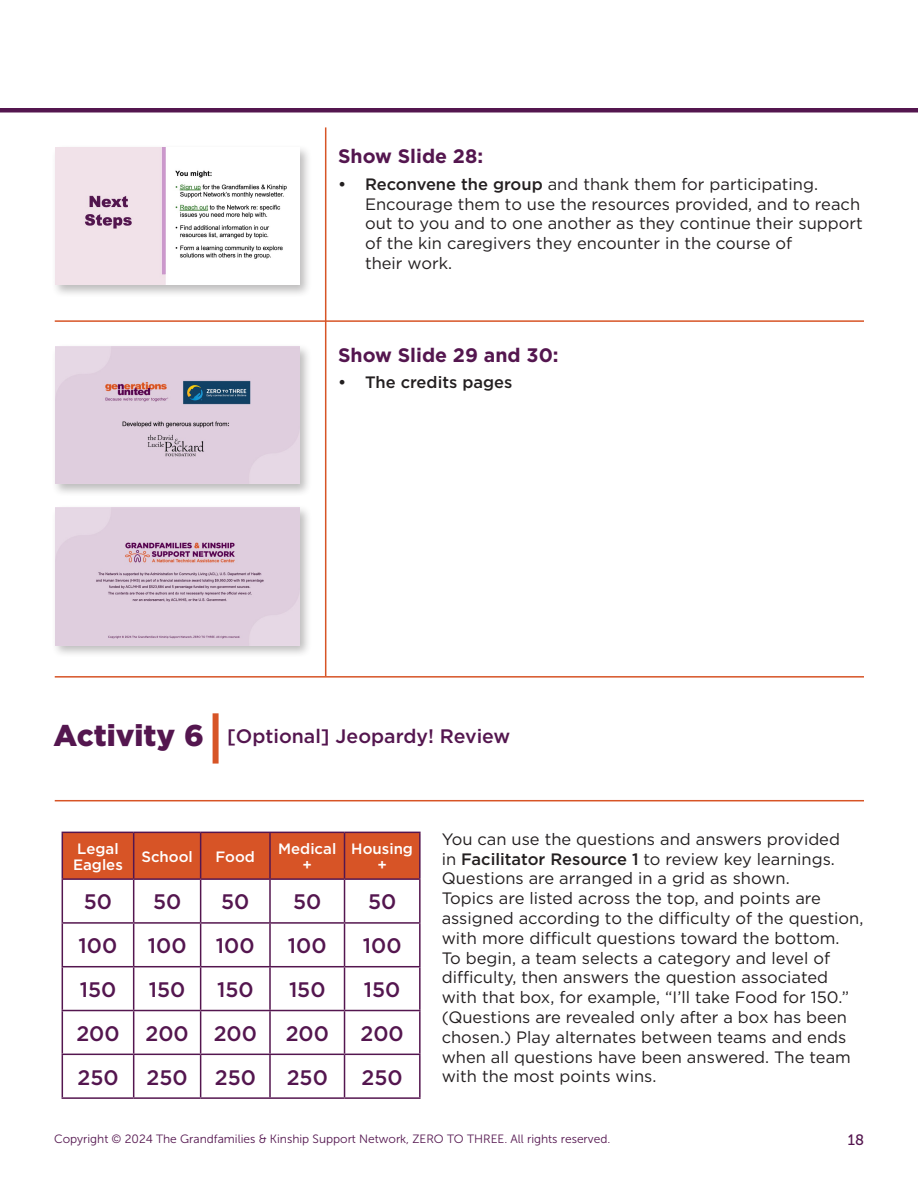
<style>
.page{position:relative;width:918px;height:1188px;background:#fff}
.page>*{position:absolute;margin:0;border:0;box-sizing:border-box;transform-origin:0 0}
.t1{font:500 21px "Gotham";color:#54164f}
.t2{font:500 19.5px "Gotham";color:#54164f}
.t3{font:700 19.5px "Gotham";color:#54164f}
.t4{font:16.5px/19.8px "Gotham";color:#231f20}
.t5{font:500 16.5px "Gotham";color:#231f20}
.t6{font:500 15px/16.2px "Gotham";color:#fff;text-align:center}
.t7{font:15px "Museo Slab 500";color:#54164f}
.t8{font:12px "Museo Sans 300";color:#54164f}
.s1{font-weight:500}
.s2{font-weight:900;font-size:30px}
</style>
<div class="page">
<hr style="left:0;top:108px;width:918px;height:4px;background:#54164f">
<hr style="left:325px;top:127px;width:1px;height:549px;background:#d75426">
<hr style="left:55px;top:320px;width:809px;height:2px;background:#d75426">
<hr style="left:55px;top:800px;width:809px;height:1px;background:#d75426">
<hr style="left:55px;top:676px;width:809px;height:2px;background:#d75426">
<div style="left:213px;top:713px;width:6px;height:51px;background:#d75426"></div>
<div style="left:63px;top:833px;width:356px;height:45px;background:#d75426"></div>
<hr style="left:62px;top:832px;width:72px;height:1px;background:#54164f">
<hr style="left:62px;top:833px;width:1px;height:45px;background:#54164f">
<hr style="left:134px;top:832px;width:67px;height:1px;background:#54164f">
<hr style="left:133px;top:833px;width:1px;height:45px;background:#54164f">
<hr style="left:201px;top:832px;width:69px;height:1px;background:#54164f">
<hr style="left:200px;top:833px;width:1px;height:45px;background:#54164f">
<hr style="left:270px;top:832px;width:75px;height:1px;background:#54164f">
<hr style="left:269px;top:833px;width:2px;height:45px;background:#54164f">
<hr style="left:345px;top:832px;width:76px;height:1px;background:#54164f">
<hr style="left:344px;top:833px;width:1px;height:45px;background:#54164f">
<hr style="left:419px;top:833px;width:2px;height:45px;background:#54164f">
<hr style="left:62px;top:878px;width:72px;height:2px;background:#54164f">
<hr style="left:62px;top:880px;width:1px;height:42px;background:#54164f">
<hr style="left:134px;top:878px;width:67px;height:2px;background:#54164f">
<hr style="left:133px;top:880px;width:1px;height:42px;background:#54164f">
<hr style="left:201px;top:878px;width:69px;height:2px;background:#54164f">
<hr style="left:200px;top:880px;width:1px;height:42px;background:#54164f">
<hr style="left:270px;top:878px;width:75px;height:2px;background:#54164f">
<hr style="left:269px;top:880px;width:2px;height:42px;background:#54164f">
<hr style="left:345px;top:878px;width:76px;height:2px;background:#54164f">
<hr style="left:344px;top:880px;width:1px;height:42px;background:#54164f">
<hr style="left:419px;top:880px;width:2px;height:42px;background:#54164f">
<hr style="left:62px;top:922px;width:72px;height:2px;background:#54164f">
<hr style="left:62px;top:924px;width:1px;height:42px;background:#54164f">
<hr style="left:134px;top:922px;width:67px;height:2px;background:#54164f">
<hr style="left:133px;top:924px;width:1px;height:42px;background:#54164f">
<hr style="left:201px;top:922px;width:69px;height:2px;background:#54164f">
<hr style="left:200px;top:924px;width:1px;height:42px;background:#54164f">
<hr style="left:270px;top:922px;width:75px;height:2px;background:#54164f">
<hr style="left:269px;top:924px;width:2px;height:42px;background:#54164f">
<hr style="left:345px;top:922px;width:76px;height:2px;background:#54164f">
<hr style="left:344px;top:924px;width:1px;height:42px;background:#54164f">
<hr style="left:419px;top:924px;width:2px;height:42px;background:#54164f">
<hr style="left:62px;top:966px;width:72px;height:1px;background:#54164f">
<hr style="left:62px;top:967px;width:1px;height:43px;background:#54164f">
<hr style="left:134px;top:966px;width:67px;height:1px;background:#54164f">
<hr style="left:133px;top:967px;width:1px;height:43px;background:#54164f">
<hr style="left:201px;top:966px;width:69px;height:1px;background:#54164f">
<hr style="left:200px;top:967px;width:1px;height:43px;background:#54164f">
<hr style="left:270px;top:966px;width:75px;height:1px;background:#54164f">
<hr style="left:269px;top:967px;width:2px;height:43px;background:#54164f">
<hr style="left:345px;top:966px;width:76px;height:1px;background:#54164f">
<hr style="left:344px;top:967px;width:1px;height:43px;background:#54164f">
<hr style="left:419px;top:967px;width:2px;height:43px;background:#54164f">
<hr style="left:62px;top:1010px;width:72px;height:1px;background:#54164f">
<hr style="left:62px;top:1011px;width:1px;height:43px;background:#54164f">
<hr style="left:134px;top:1010px;width:67px;height:1px;background:#54164f">
<hr style="left:133px;top:1011px;width:1px;height:43px;background:#54164f">
<hr style="left:201px;top:1010px;width:69px;height:1px;background:#54164f">
<hr style="left:200px;top:1011px;width:1px;height:43px;background:#54164f">
<hr style="left:270px;top:1010px;width:75px;height:1px;background:#54164f">
<hr style="left:269px;top:1011px;width:2px;height:43px;background:#54164f">
<hr style="left:345px;top:1010px;width:76px;height:1px;background:#54164f">
<hr style="left:344px;top:1011px;width:1px;height:43px;background:#54164f">
<hr style="left:419px;top:1011px;width:2px;height:43px;background:#54164f">
<hr style="left:62px;top:1054px;width:72px;height:1px;background:#54164f">
<hr style="left:62px;top:1055px;width:1px;height:42px;background:#54164f">
<hr style="left:134px;top:1054px;width:67px;height:1px;background:#54164f">
<hr style="left:133px;top:1055px;width:1px;height:42px;background:#54164f">
<hr style="left:201px;top:1054px;width:69px;height:1px;background:#54164f">
<hr style="left:200px;top:1055px;width:1px;height:42px;background:#54164f">
<hr style="left:270px;top:1054px;width:75px;height:1px;background:#54164f">
<hr style="left:269px;top:1055px;width:2px;height:42px;background:#54164f">
<hr style="left:345px;top:1054px;width:76px;height:1px;background:#54164f">
<hr style="left:344px;top:1055px;width:1px;height:42px;background:#54164f">
<hr style="left:419px;top:1055px;width:2px;height:42px;background:#54164f">
<hr style="left:62px;top:1097px;width:72px;height:2px;background:#54164f">
<hr style="left:134px;top:1097px;width:67px;height:2px;background:#54164f">
<hr style="left:201px;top:1097px;width:69px;height:2px;background:#54164f">
<hr style="left:270px;top:1097px;width:75px;height:2px;background:#54164f">
<hr style="left:345px;top:1097px;width:76px;height:2px;background:#54164f">
<div style="left:52px;top:144px;width:260px;height:155px;background:#231f20;opacity:.3"></div>
<div style="left:52px;top:343px;width:260px;height:154px;background:#231f20;opacity:.3"></div>
<div style="left:52px;top:504px;width:260px;height:155px;background:#231f20;opacity:.3"></div>
<img style="left:55px;top:148px;width:245px;height:137px">
<img style="left:55px;top:346px;width:245px;height:138px">
<img style="left:55px;top:508px;width:245px;height:137px">
<h4 class="t3" style="left:338px;top:143px;width:147px">Show Slide 28:</h4>
<p class="t4" style="left:365px;top:174px;width:499px;text-indent:-27px"><span class="s1">• Reconvene the group</span> and thank them for participating.<br>Encourage them to use the resources provided, and to reach out to you and to one another as they continue their support of the kin caregivers they encounter in the course of<br>their work.</p>
<h4 class="t3" style="left:338px;top:342px;width:222px">Show Slide 29 and 30:</h4>
<p class="t5" style="left:338px;top:372px;width:176px">• The credits pages</p>
<h3 class="t2" style="left:54px;top:724px;width:458px"><span class="s2">Activity 6</span> [Optional] Jeopardy! Review</h3>
<p class="t6" style="left:73px;top:840px;width:51px;text-align:left">Legal<br>Eagles</p>
<p class="t6" style="left:141px;top:848px;width:53px">School</p>
<p class="t6" style="left:216px;top:848px;width:41px">Food</p>
<p class="t6" style="left:278px;top:840px;width:60px">Medical +</p>
<p class="t6" style="left:351px;top:840px;width:63px">Housing +</p>
<p class="t1" style="left:84px;top:888px;width:30px">50</p>
<p class="t1" style="left:153px;top:888px;width:30px">50</p>
<p class="t1" style="left:221px;top:888px;width:30px">50</p>
<p class="t1" style="left:293px;top:888px;width:30px">50</p>
<p class="t1" style="left:368px;top:888px;width:30px">50</p>
<p class="t1" style="left:79px;top:932px;width:40px">100</p>
<p class="t1" style="left:148px;top:932px;width:40px">100</p>
<p class="t1" style="left:216px;top:932px;width:40px">100</p>
<p class="t1" style="left:288px;top:932px;width:40px">100</p>
<p class="t1" style="left:363px;top:932px;width:40px">100</p>
<p class="t1" style="left:80px;top:976px;width:38px">150</p>
<p class="t1" style="left:149px;top:976px;width:38px">150</p>
<p class="t1" style="left:217px;top:976px;width:38px">150</p>
<p class="t1" style="left:289px;top:976px;width:38px">150</p>
<p class="t1" style="left:364px;top:976px;width:38px">150</p>
<p class="t1" style="left:76px;top:1020px;width:45px">200</p>
<p class="t1" style="left:146px;top:1020px;width:45px">200</p>
<p class="t1" style="left:214px;top:1020px;width:45px">200</p>
<p class="t1" style="left:286px;top:1020px;width:45px">200</p>
<p class="t1" style="left:361px;top:1020px;width:45px">200</p>
<p class="t1" style="left:77px;top:1063px;width:43px">250</p>
<p class="t1" style="left:147px;top:1063px;width:43px">250</p>
<p class="t1" style="left:215px;top:1063px;width:43px">250</p>
<p class="t1" style="left:287px;top:1063px;width:43px">250</p>
<p class="t1" style="left:362px;top:1063px;width:43px">250</p>
<p class="t4" style="left:442px;top:829px;width:423px">You can use the questions and answers provided<br>in <span class="s1">Facilitator Resource 1</span> to review key learnings.<br>Questions are arranged in a grid as shown.<br>Topics are listed across the top, and points are assigned according to the difficulty of the question, with more difficult questions toward the bottom.<br>To begin, a team selects a category and level of difficulty, then answers the question associated with that box, for example, “I’ll take Food for 150.” (Questions are revealed only after a box has been chosen.) Play alternates between teams and ends when all questions have been answered. The team with the most points wins.</p>
<p class="t8" style="left:54px;top:1132px;width:558px">Copyright © 2024 The Grandfamilies &amp; Kinship Support Network, ZERO TO THREE. All rights reserved.</p>
<p class="t7" style="left:848px;top:1132px;width:18px">18</p>
</div>
